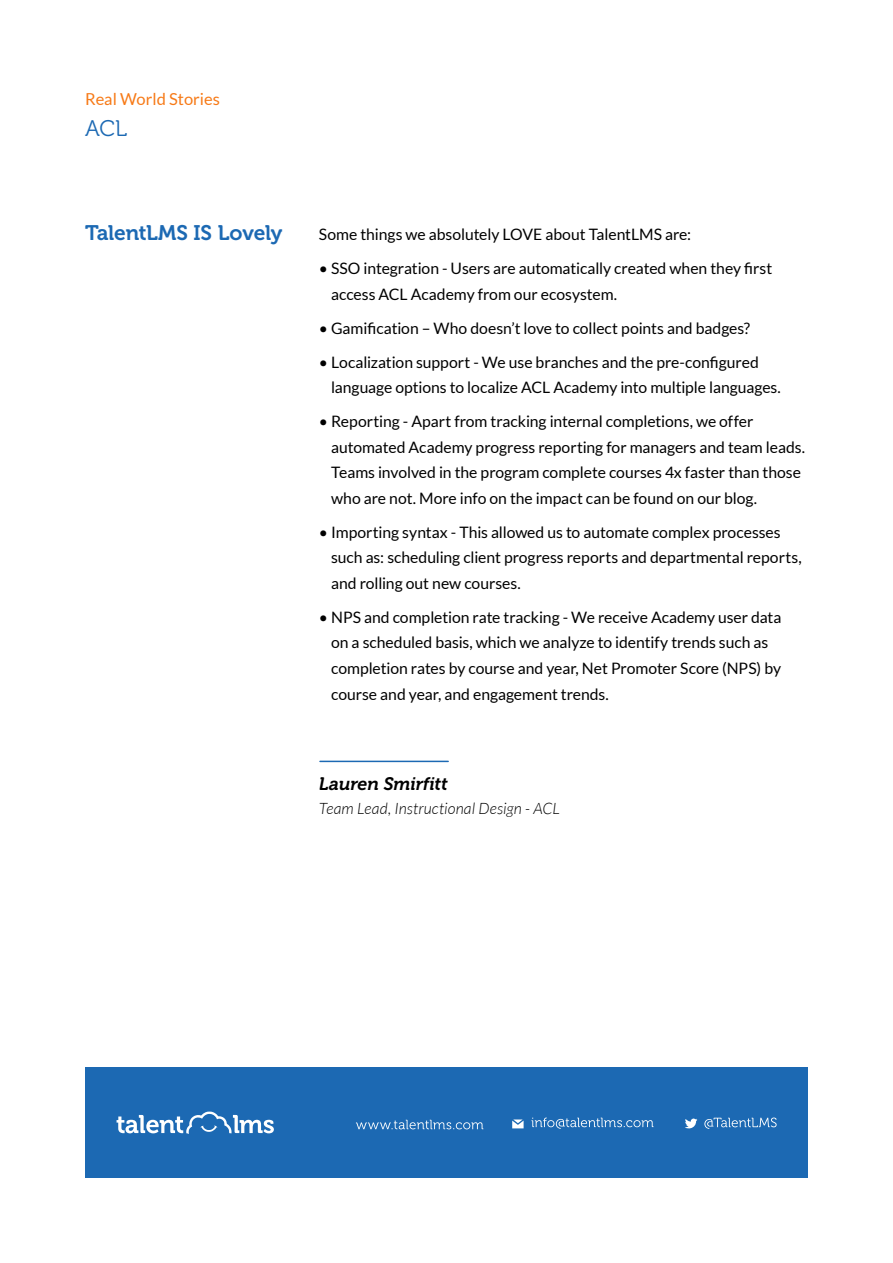
<style>
.page{position:relative;width:893px;height:1263px;background:#fff}
.page>*{position:absolute;margin:0;border:0;box-sizing:border-box;transform-origin:0 0}
.t1{font:22.5px "Museo 300";color:#1c69b3}
.t2{font:21px "Museo 700";letter-spacing:-.01em;color:#1c69b3}
.t3{font:italic 18px "Museo 700";color:#000}
.t4{font:16.5px "Lato";color:#f77a17}
.t5{font:15.75px/25.5px "Lato";letter-spacing:-.005em;color:#000}
.t6{font:italic 300 15.75px "Lato";letter-spacing:.005em;color:#000}
</style>
<div class="page">
<div style="left:85px;top:1067px;width:723px;height:111px;background:#1c69b3"></div>
<svg style="left:117px;top:1111px;width:157px;height:23px"></svg>
<hr style="left:320px;top:761px;width:128px;height:1px;background:#1c69b3">
<svg style="left:704px;top:1117px;width:73px;height:12px"></svg>
<svg style="left:685px;top:1118px;width:12px;height:11px"></svg>
<svg style="left:531px;top:1117px;width:122px;height:12px"></svg>
<svg style="left:512px;top:1119px;width:12px;height:9px"></svg>
<svg style="left:356px;top:1120px;width:127px;height:9px"></svg>
<p class="t4" style="left:85px;top:89px;width:136px">Real World Stories</p>
<h1 class="t1" style="left:85px;top:116px;width:44px">ACL</h1>
<h2 class="t2" style="left:85px;top:222px;width:199px">TalentLMS IS Lovely</h2>
<p class="t5" style="left:319px;top:222px;width:374px">Some things we absolutely LOVE about TalentLMS are:</p>
<p class="t5" style="left:331px;top:256px;width:443px;text-indent:-12px">• SSO integration - Users are automatically created when they first access ACL Academy from our ecosystem.</p>
<p class="t5" style="left:319px;top:315px;width:433px">• Gamification – Who doesn’t love to collect points and badges?</p>
<p class="t5" style="left:331px;top:349px;width:451px;text-indent:-12px">• Localization support - We use branches and the pre-configured language options to localize ACL Academy into multiple languages.</p>
<p class="t5" style="left:331px;top:409px;width:475px;text-indent:-12px">• Reporting - Apart from tracking internal completions, we offer automated Academy progress reporting for managers and team leads.<br>Teams involved in the program complete courses 4x faster than those who are not. More info on the impact can be found on our blog.</p>
<p class="t5" style="left:331px;top:519px;width:472px;text-indent:-12px">• Importing syntax - This allowed us to automate complex processes such as: scheduling client progress reports and departmental reports, and rolling out new courses.</p>
<p class="t5" style="left:331px;top:604px;width:452px;text-indent:-12px">• NPS and completion rate tracking - We receive Academy user data on a scheduled basis, which we analyze to identify trends such as completion rates by course and year, Net Promoter Score (NPS) by course and year, and engagement trends.</p>
<p class="t3" style="left:319px;top:773px;width:130px">Lauren Smirfitt</p>
<p class="t6" style="left:319px;top:799px;width:243px">Team Lead, Instructional Design - ACL</p>
</div>
